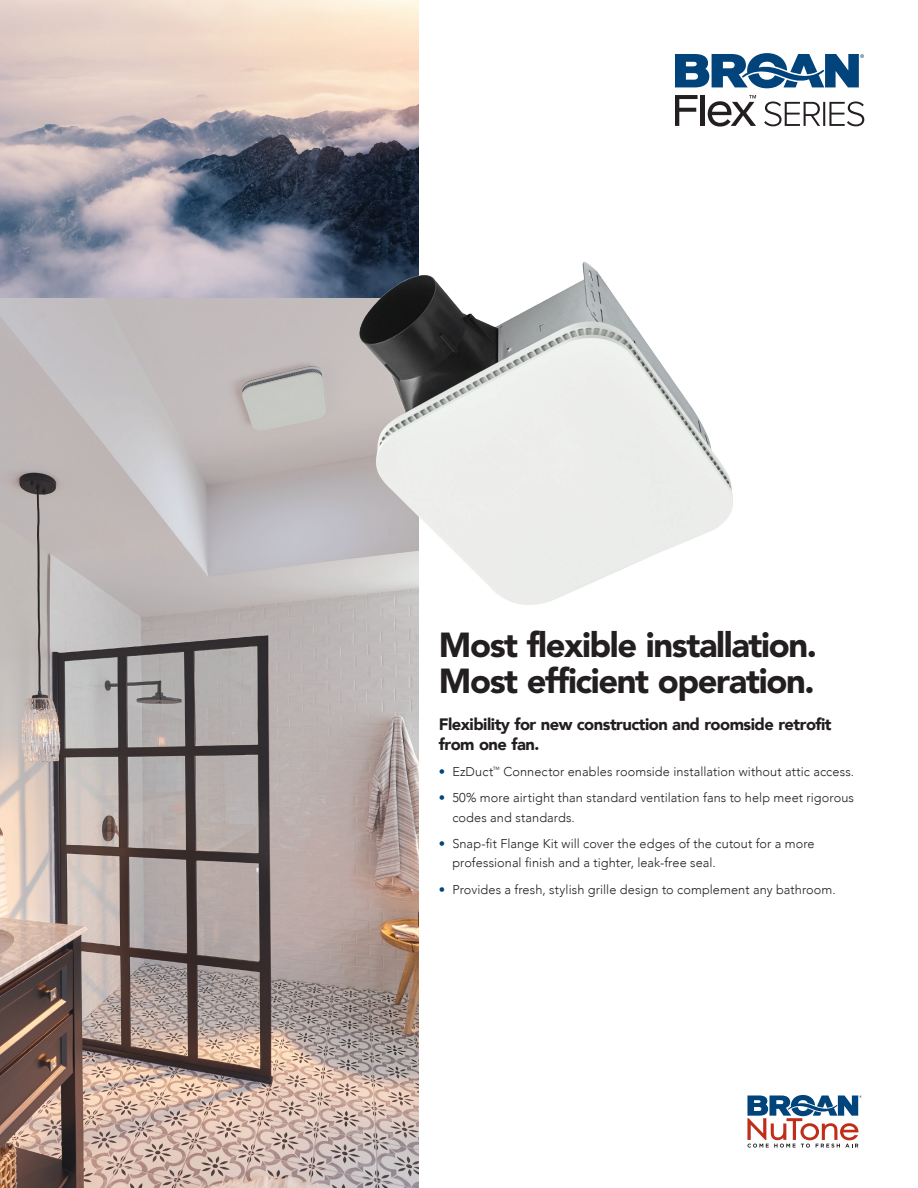
<style>
.page{position:relative;width:918px;height:1188px;background:#fff}
.page>*{position:absolute;margin:0;border:0;box-sizing:border-box;transform-origin:0 0}
.t1{font:900 34.5px/36px "Avenir LT Std";letter-spacing:-.04em;color:#231f20}
.bullets_CZ{font:900 16.5px/19.5px "Avenir";letter-spacing:-.03em;color:#231f20}
.t2{font:300 12.75px/19.5px "Avenir";letter-spacing:.005em;color:#231f20}
.s1{color:#00447b}
</style>
<div class="page">
<img style="left:0;top:299px;width:418px;height:889px">
<img style="left:0;top:0;width:418px;height:297px">
<svg style="left:675px;top:53px;width:189px;height:35px"></svg>
<svg style="left:747px;top:1095px;width:115px;height:53px"></svg>
<img style="left:349px;top:250px;width:384px;height:366px">
<svg style="left:764px;top:101px;width:100px;height:25px"></svg>
<svg style="left:675px;top:95px;width:23px;height:31px"></svg>
<hr style="left:701px;top:95px;width:4px;height:31px;background:#231f20">
<svg style="left:708px;top:95px;width:48px;height:32px"></svg>
<p class="t1" style="left:439px;top:627px;width:380px">Most flexible installation.<br>Most efficient operation.</p>
<p class="bullets_CZ" style="left:439px;top:714px;width:394px">Flexibility for new construction and roomside retrofit from one fan.</p>
<p class="t2" style="left:439px;top:762px;width:417px"><span class="s1">•</span> EzDuct<sup>™</sup> Connector enables roomside installation without attic access.</p>
<p class="t2" style="left:452px;top:788px;width:403px;text-indent:-14px"><span class="s1">•</span> 50% more airtight than standard ventilation fans to help meet rigorous codes and standards.</p>
<p class="t2" style="left:452px;top:834px;width:364px;text-indent:-14px"><span class="s1">•</span> Snap-fit Flange Kit will cover the edges of the cutout for a more professional finish and a tighter, leak-free seal.</p>
<p class="t2" style="left:439px;top:880px;width:398px"><span class="s1">•</span> Provides a fresh, stylish grille design to complement any bathroom.</p>
</div>
